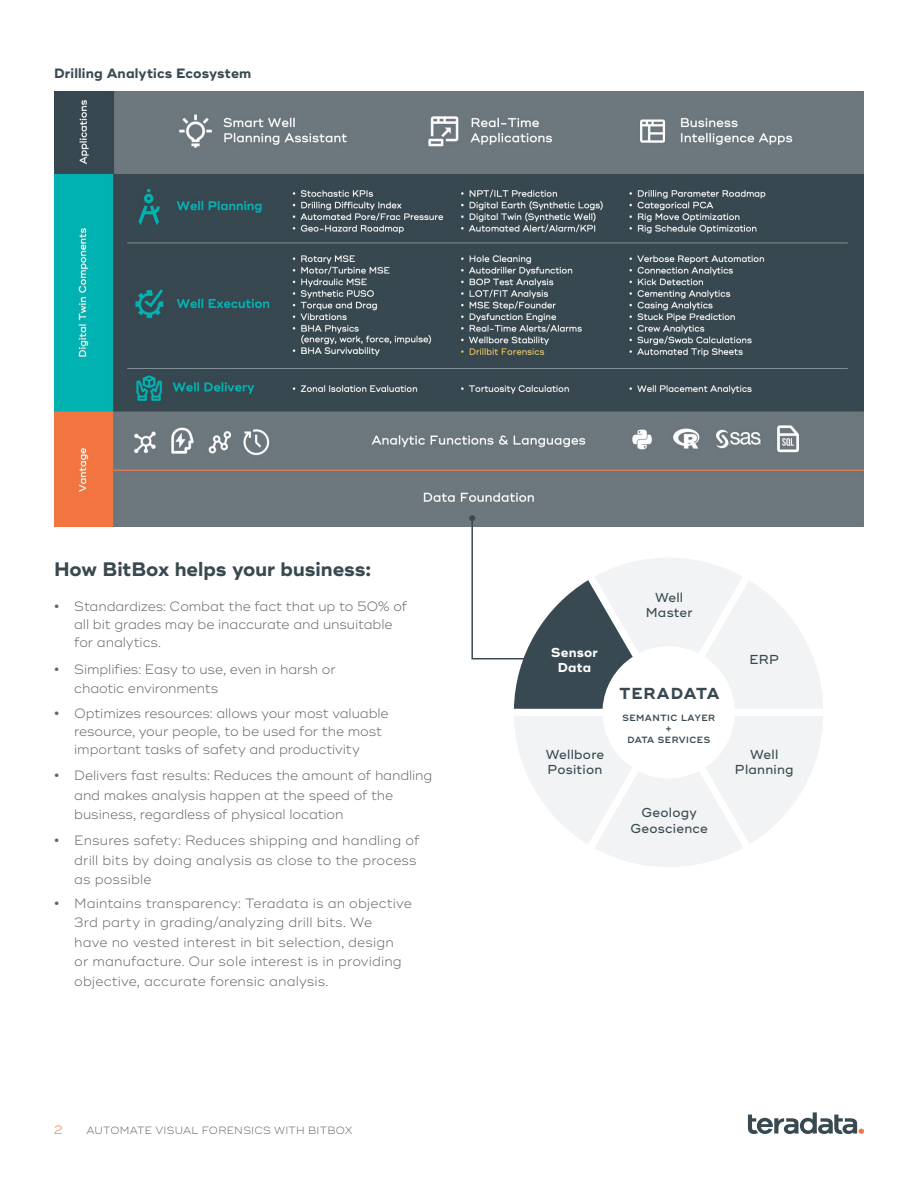
<style>
.page{position:relative;width:918px;height:1188px;background:#fff}
.page>*{position:absolute;margin:0;border:0;box-sizing:border-box;transform-origin:0 0}
.t1{font:700 19.5px "Ridley Grotesk";letter-spacing:-.005em;color:#394951}
.t2{font:700 15.9px "Ridley Grotesk";letter-spacing:.07em;color:#394951}
.t3{font:300 13.5px/19.5px "Ridley Grotesk";letter-spacing:-.01em;color:#636466}
.t4{font:700 13.5px "Ridley Grotesk";letter-spacing:.01em;color:#394951}
.t5{font:500 12.9px/15.6px "Ridley Grotesk";letter-spacing:.02em;color:#394951;text-align:center}
.t6{font:700 12.9px/15.6px "Ridley Grotesk";letter-spacing:.02em;color:#fff;text-align:center}
.t7{font:300 12px "Ridley Grotesk";color:#f37440}
.t8{font:300 10.5px "Ridley Grotesk";letter-spacing:.02em;color:#636466}
.t9{font:600 9px "Ridley Grotesk";letter-spacing:.05em;color:#394951}
.s1{font-weight:700}
</style>
<div class="page">
<svg style="left:748px;top:1112px;width:116px;height:22px"></svg>
<img style="left:54px;top:92px;width:810px;height:435px">
<svg style="left:469px;top:515px;width:354px;height:351px"></svg>
<p class="t4" style="left:54px;top:66px;width:199px">Drilling Analytics Ecosystem</p>
<h1 class="t1" style="left:54px;top:558px;width:319px">How BitBox helps your business:</h1>
<p class="t3" style="left:74px;top:598px;width:335px;line-height:18px;text-indent:-20px"><span class="s1">•</span> Standardizes: Combat the fact that up to 50% of all bit grades may be inaccurate and unsuitable for analytics.</p>
<p class="t3" style="left:74px;top:660px;width:263px;text-indent:-20px"><span class="s1">•</span> Simplifies: Easy to use, even in harsh or chaotic environments</p>
<p class="t3" style="left:74px;top:705px;width:316px;line-height:18px;text-indent:-20px"><span class="s1">•</span> Optimizes resources: allows your most valuable resource, your people, to be used for the most important tasks of safety and productivity</p>
<p class="t3" style="left:74px;top:766px;width:360px;text-indent:-20px"><span class="s1">•</span> Delivers fast results: Reduces the amount of handling and makes analysis happen at the speed of the business, regardless of physical location</p>
<p class="t3" style="left:74px;top:831px;width:347px;text-indent:-20px"><span class="s1">•</span> Ensures safety: Reduces shipping and handling of drill bits by doing analysis as close to the process as possible</p>
<p class="t3" style="left:74px;top:893px;width:339px;text-indent:-20px"><span class="s1">•</span> Maintains transparency: Teradata is an objective 3rd party in grading/analyzing drill bits. We<br>have no vested interest in bit selection, design<br>or manufacture. Our sole interest is in providing objective, accurate forensic analysis.</p>
<p class="t7" style="left:54px;top:1123px;width:10px">2</p>
<p class="t8" style="left:87px;top:1124px;width:268px">AUTOMATE VISUAL FORENSICS WITH BITBOX</p>
<p class="t6" style="left:551px;top:645px;width:48px">Sensor<br>Data</p>
<p class="t5" style="left:546px;top:747px;width:60px;text-align:left">Wellbore<br>Position</p>
<p class="t5" style="left:646px;top:590px;width:48px">Well<br>Master</p>
<p class="t2" style="left:619px;top:684px;width:102px">TERADATA</p>
<p class="t9" style="left:622px;top:713px;width:94px">SEMANTIC LAYER</p>
<p class="t9" style="left:627px;top:735px;width:84px">DATA SERVICES</p>
<p class="t9" style="left:666px;top:723px;width:8px">+</p>
<p class="t5" style="left:631px;top:805px;width:79px">Geology<br>Geoscience</p>
<p class="t5" style="left:750px;top:652px;width:31px">ERP</p>
<p class="t5" style="left:735px;top:747px;width:60px">Well<br>Planning</p>
</div>
